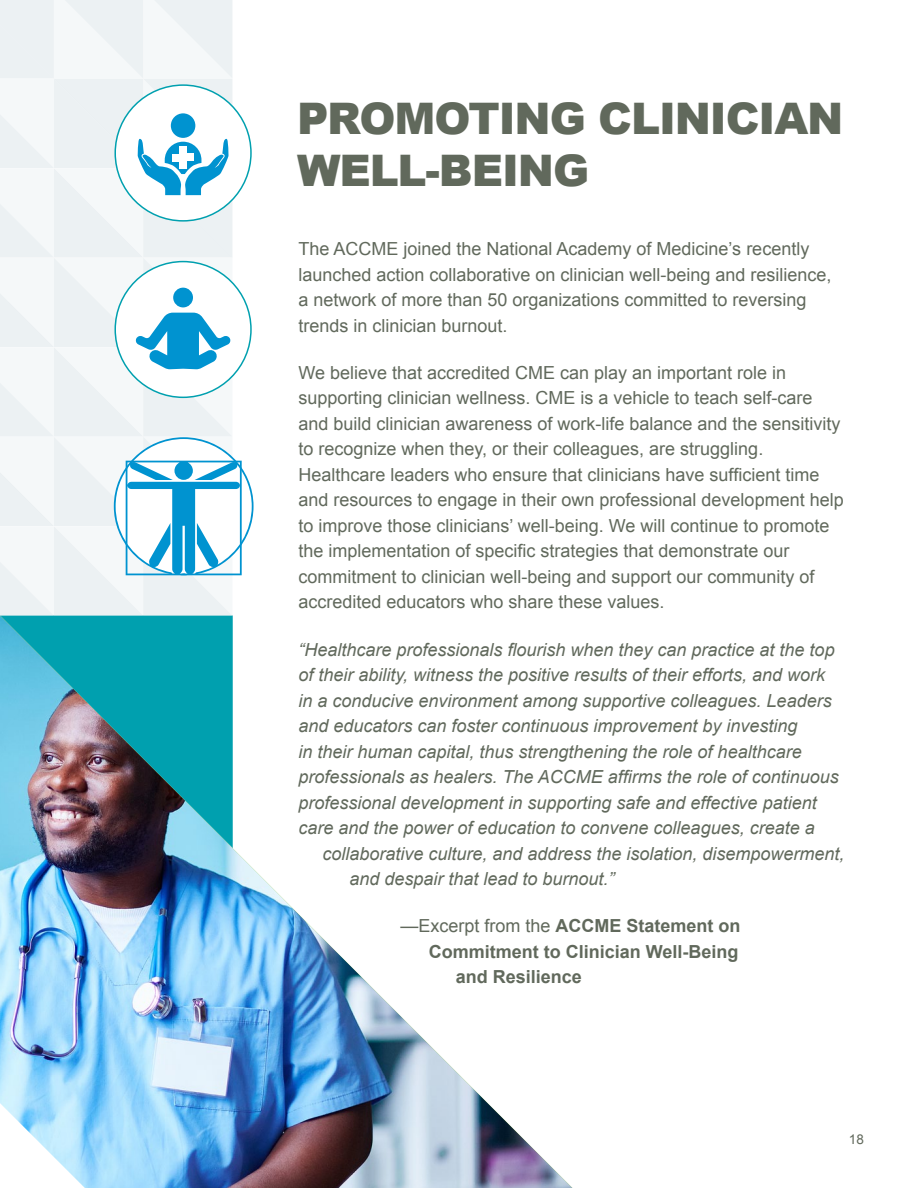
<style>
.page{position:relative;width:918px;height:1188px;background:#fff}
.page>*{position:absolute;margin:0;border:0;box-sizing:border-box;transform-origin:0 0}
.t1{font:900 43.5px/52.2px "Arial";letter-spacing:-.025em;color:#61695c}
.t2{font:18px/25.5px "Arial";color:#61695c}
.t3{font:italic 18px/25.5px "Arial";color:#61695c}
.t4{font:700 18px "Arial";color:#61695c}
.t5{font:13.5px "Arial";color:#61695c}
.s1{font-weight:400}
</style>
<div class="page">
<svg style="left:0;top:0;width:254px;height:616px"></svg>
<img style="left:0;top:616px;width:572px;height:572px">
<svg style="left:0;top:1103px;width:85px;height:85px"></svg>
<h1 class="t1" style="left:297px;top:91px;width:548px">PROMOTING CLINICIAN<br>WELL-BEING</h1>
<p class="t2" style="left:298px;top:236px;width:535px">The ACCME joined the National Academy of Medicine’s recently launched action collaborative on clinician well-being and resilience, a network of more than 50 organizations committed to reversing trends in clinician burnout.</p>
<p class="t2" style="left:298px;top:360px;width:547px">We believe that accredited CME can play an important role in supporting clinician wellness. CME is a vehicle to teach self-care and build clinician awareness of work-life balance and the sensitivity to recognize when they, or their colleagues, are struggling.<br>Healthcare leaders who ensure that clinicians have sufficient time and resources to engage in their own professional development help to improve those clinicians’ well-being. We will continue to promote the implementation of specific strategies that demonstrate our commitment to clinician well-being and support our community of accredited educators who share these values.</p>
<p class="t3" style="left:298px;top:637px;width:542px">“Healthcare professionals flourish when they can practice at the top of their ability, witness the positive results of their efforts, and work in a conducive environment among supportive colleagues. Leaders and educators can foster continuous improvement by investing<br>in their human capital, thus strengthening the role of healthcare professionals as healers. The ACCME affirms the role of continuous professional development in supporting safe and effective patient care and the power of education to convene colleagues, create a</p>
<p class="t3" style="left:349px;top:841px;width:496px;text-indent:-27px">collaborative culture, and address the isolation, disempowerment, and despair that lead to burnout.”</p>
<p class="t4" style="left:400px;top:914px;width:342px"><span class="s1">—Excerpt from the</span> ACCME Statement on</p>
<p class="t4" style="left:429px;top:939px;width:311px">Commitment to Clinician Well-Being</p>
<p class="t4" style="left:456px;top:965px;width:128px">and Resilience</p>
<p class="t5" style="left:849px;top:1130px;width:17px">18</p>
</div>
